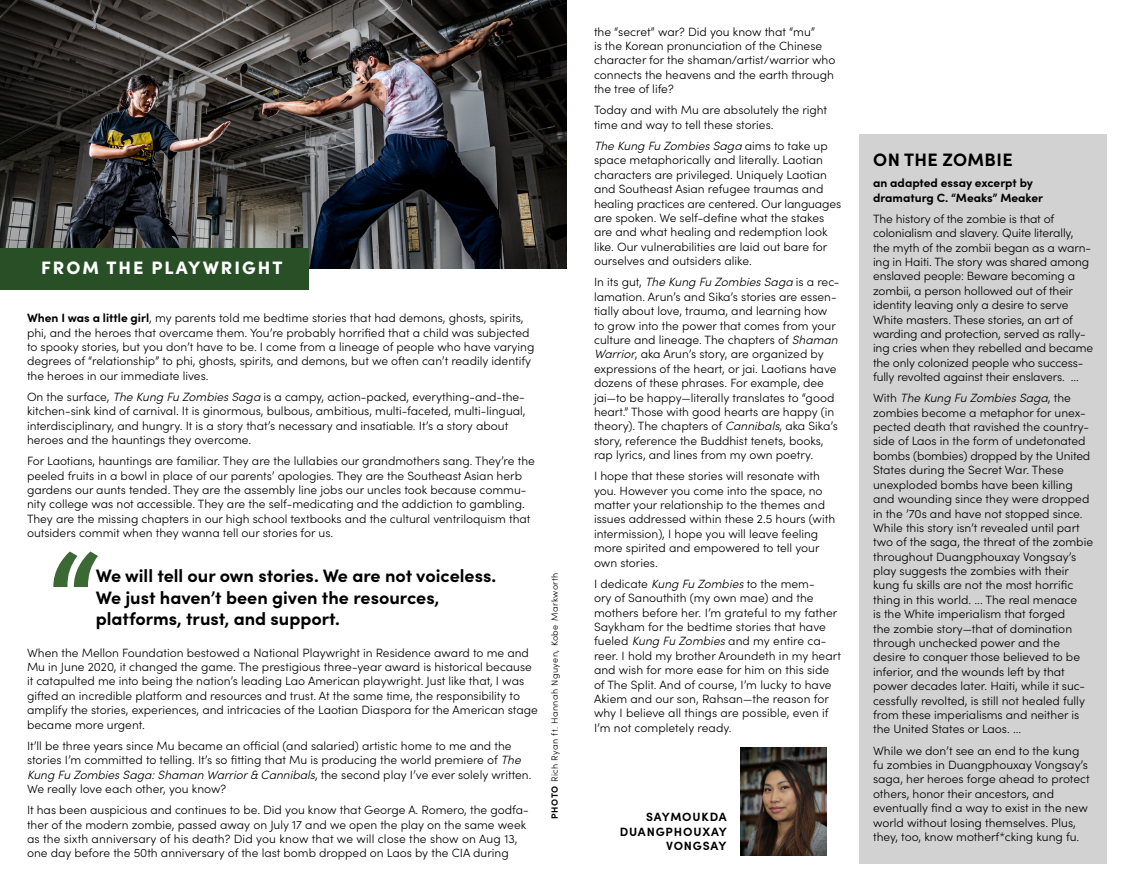
<style>
.page{position:relative;width:1134px;height:891px;background:#fff}
.page>*{position:absolute;margin:0;border:0;box-sizing:border-box;transform-origin:0 0}
.t1{font:900 120px "Sofia Pro";color:#3c6836}
.t2{font:700 18px/21.6px "Sofia Pro";color:#000}
.t3{font:900 18px "Sofia Pro";letter-spacing:.11em;color:#fff}
.t4{font:700 18px "Sofia Pro";letter-spacing:.02em;color:#000}
.t5{font:300 12px/14.4px "Sofia Pro";color:#000}
.t6{font:700 12px/14.4px "Sofia Pro";color:#000}
.t7{font:700 12px "Sofia Pro";letter-spacing:.065em;color:#000}
.t8{font:700 12px "Sofia Pro";letter-spacing:.07em;color:#000}
.t9{font:300 9px "Sofia Pro";letter-spacing:.05em;color:#000}
.s1{font-weight:700}
.s2{font-style:italic}
</style>
<div class="page">
<img style="left:0;top:0;width:567px;height:269px">
<div style="left:0;top:248px;width:309px;height:41px;background:#284f26"></div>
<img style="left:740px;top:748px;width:86px;height:108px">
<div style="left:860px;top:134px;width:247px;height:730px;background:#d2d2d2"></div>
<p class="t3" style="left:41px;top:253px;width:243px">FROM THE PLAYWRIGHT</p>
<p class="t5" style="left:27px;top:310px;width:509px"><span class="s1">When I was a little girl</span>, my parents told me bedtime stories that had demons, ghosts, spirits, phi, and the heroes that overcame them. You’re probably horrified that a child was subjected to spooky stories, but you don’t have to be. I come from a lineage of people who have varying degrees of “relationship” to phi, ghosts, spirits, and demons, but we often can’t readily identify the heroes in our immediate lives.</p>
<p class="t5" style="left:27px;top:389px;width:500px">On the surface, <span class="s2">The Kung Fu ZombiesSaga</span> is a campy, action-packed, everything-and-the&shy;kitchen-sink kind of carnival. It is ginormous, bulbous, ambitious, multi-faceted, multi-lingual, interdisciplinary, and hungry. It is a story that’s necessary and insatiable. It’s a story about heroes and the hauntings they overcome.</p>
<p class="t5" style="left:27px;top:453px;width:509px">For Laotians, hauntings are familiar. They are the lullabies our grandmothers sang. They’re the peeled fruits in a bowl in place of our parents’ apologies. They are the Southeast Asian herb gardens our aunts tended. They are the assembly line jobs our uncles took because commu&shy;nity college was not accessible. They are the self-medicating and the addiction to gambling.<br>They are the missing chapters in our high school textbooks and the cultural ventriloquism that outsiders commit when they wanna tell our stories for us.</p>
<p class="t1" style="left:48px;top:501px;width:53px">“</p>
<p class="t2" style="left:96px;top:564px;width:402px">We will tell our own stories. We are not voiceless.<br>We just haven’t been given the resources, platforms, trust, and support.</p>
<p class="t5" style="left:27px;top:645px;width:512px">When the Mellon Foundation bestowed a National Playwright in Residence award to me and Mu in June 2020, it changed the game. The prestigious three-year award is historical because it catapulted me into being the nation’s leading Lao American playwright. Just like that, I was gifted an incredible platform and resources and trust. At the same time, the responsibility to amplify the stories, experiences, and intricacies of the Laotian Diaspora for the American stage became more urgent.</p>
<p class="t5" style="left:27px;top:738px;width:506px">It’ll be three years since Mu became an official (and salaried) artistic home to me and the stories I’m committed to telling. It’s so fitting that Mu is producing the world premiere of <span class="s2">The Kung Fu ZombiesSaga:Shaman Warrior&amp; Cannibals</span>, t h e s e co n d p l a y I ’ve eve r s o l e l y w ri tte n .<br>We really love each other, you know?</p>
<p class="t5" style="left:27px;top:802px;width:503px">It has been auspicious and continues to be. Did you know that George A. Romero, the godfa&shy;ther of the modern zombie, passed away on July 17 and we open the play on the same week as the sixth anniversary of his death? Did you know that we will close the show on Aug 13, one day before the 50th anniversary of the last bomb dropped on Laos by the CIA during</p>
<p class="t9" style="left:548px;top:819px;width:248px;rotate:-90deg"><span class="s1">PHOTO</span> Rich Ryan ft. Hannah Nguyen, Kobe Markworth</p>
<p class="t5" style="left:594px;top:24px;width:243px">the “secret” war? Did you know that “mu”<br>is the Korean pronunciation of the Chinese character for the shaman/artist/warrior who connects the heavens and the earth through the tree of life?</p>
<p class="t5" style="left:594px;top:102px;width:235px">Today and with Mu are absolutely the right time and way to tell these stories.</p>
<p class="t5" style="left:594px;top:138px;width:249px"><span class="s2">The Kung Fu ZombiesSaga</span> a i m s t o t a ke u p space metaphorically and literally. Laotian characters are privileged. Uniquely Laotian and Southeast Asian refugee traumas and healing practices are centered. Our languages are spoken. We self-define what the stakes are and what healing and redemption look like. Our vulnerabilities are laid out bare for ourselves and outsiders alike.</p>
<p class="t5" style="left:594px;top:274px;width:249px">I n i t s g u t, <span class="s2">The Kung Fu ZombiesSaga</span> i s a re c - lamation. Arun’s and Sika’s stories are essen&shy;tially about love, trauma, and learning how<br>to grow into the power that comes from your culture and lineage. The chapters of <span class="s2">Shaman Warrior</span>, aka Arun’s story, are organized by expressions of the heart, or jai. Laotians have dozens of these phrases. For example, dee jai—to be happy—literally translates to “good heart.” Those with good hearts are happy (in theory). The chapters of <span class="s2">Cannibals</span>, aka Sika’s story, reference the Buddhist tenets, books, rap lyrics, and lines from my own poetry.</p>
<p class="t5" style="left:594px;top:468px;width:243px">I hope that these stories will resonate with you. However you come into the space, no matter your relationship to the themes and issues addressed within these 2.5 hours (with intermission), I hope you will leave feeling more spirited and empowered to tell your own stories.</p>
<p class="t5" style="left:594px;top:576px;width:249px">I dedicate <span class="s2">Kung Fu Zombies</span>to the mem-<br>ory of Sanouthith (my own mae) and the mothers before her. I’m grateful to my father Saykham for the bedtime stories that have fueled <span class="s2">Kung Fu Zombies</span>and my entire ca&shy;reer. I hold my brother Aroundeth in my heart and wish for more ease for him on this side of The Split. And of course, I’m lucky to have Akiem and our son, Rahsan—the reason for why I believe all things are possible, even if I’m not completely ready.</p>
<p class="t7" style="left:646px;top:808px;width:82px">SAYMOUKDA</p>
<p class="t8" style="left:620px;top:822px;width:109px">DUANGPHOUXAY</p>
<p class="t7" style="left:666px;top:837px;width:62px">VONGSAY</p>
<p class="t4" style="left:873px;top:146px;width:141px">ON THE ZOMBIE</p>
<p class="t6" style="left:873px;top:175px;width:172px">an adapted essay excerpt by dramaturg C. “Meaks” Meaker</p>
<p class="t5" style="left:873px;top:211px;width:222px">The history of the zombie is that of colonialism and slavery. Quite literally, the myth of the zombii began as a warn&shy;ing in Haiti. The story was shared among enslaved people: Beware becoming a zombii, a person hollowed out of their identity leaving only a desire to serve White masters. These stories, an art of warding and protection, served as rally&shy;ing cries when they rebelled and became the only colonized people who success&shy;fully revolted against their enslavers. ...</p>
<p class="t5" style="left:873px;top:390px;width:222px">W i t h <span class="s2">The Kung Fu ZombiesSaga</span>, t h e zombies become a metaphor for unex&shy;pected death that ravished the country&shy;side of Laos in the form of undetonated bombs (bombies) dropped by the United States during the Secret War. These unexploded bombs have been killing and wounding since they were dropped in the ’70s and have not stopped since.<br>While this story isn’t revealed until part two of the saga, the threat of the zombie throughout Duangphouxay Vongsay’s play suggests the zombies with their kung fu skills are not the most horrific thing in this world. ... The real menace<br>is the White imperialism that forged<br>the zombie story—that of domination through unchecked power and the desire to conquer those believed to be inferior, and the wounds left by that power decades later. Haiti, while it suc&shy;cessfully revolted, is still not healed fully from these imperialisms and neither is the United States or Laos. ...</p>
<p class="t5" style="left:873px;top:743px;width:218px">While we don’t see an end to the kung fu zombies in Duangphouxay Vongsay’s saga, her heroes forge ahead to protect others, honor their ancestors, and eventually find a way to exist in the new world without losing themselves. Plus, they, too, know motherf*cking kung fu.</p>
</div>
